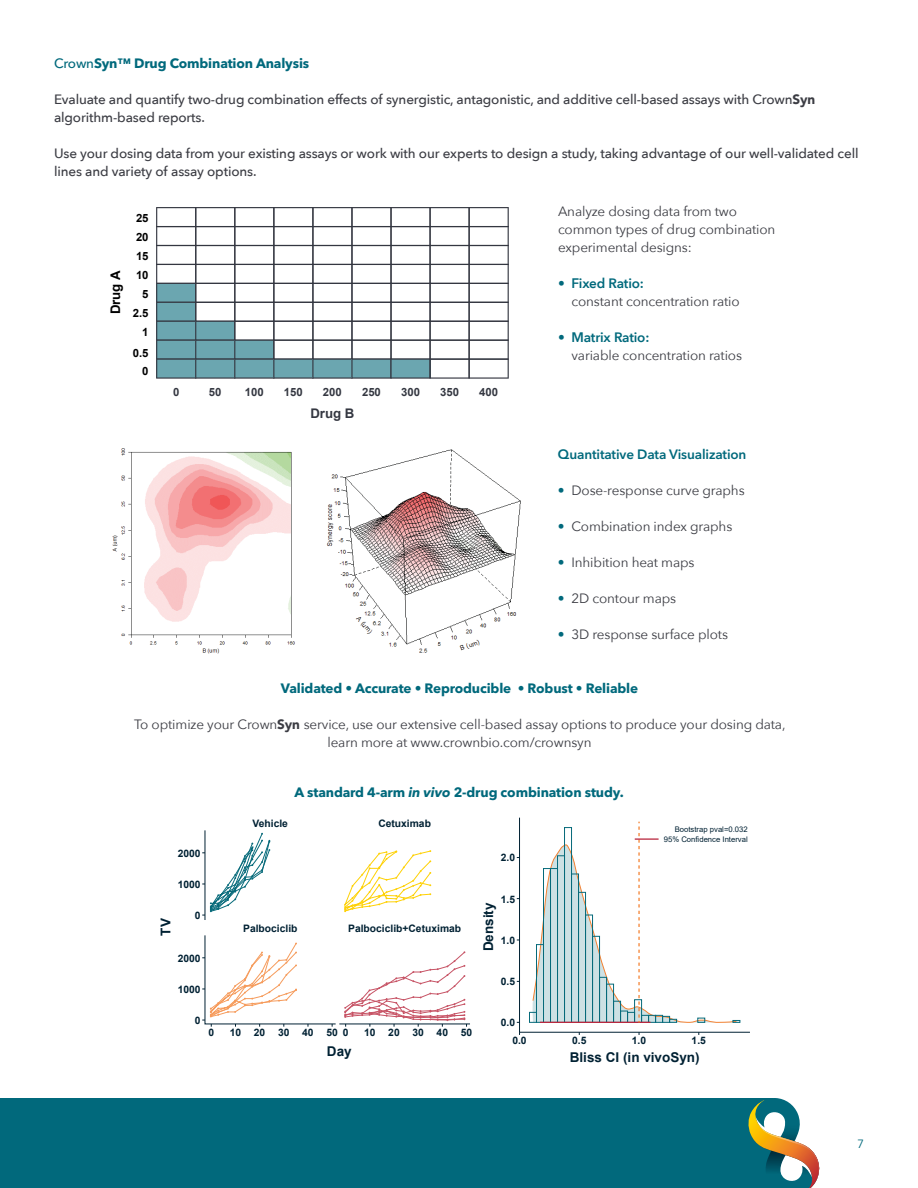
<style>
.page{position:relative;width:918px;height:1188px;background:#fff}
.page>*{position:absolute;margin:0;border:0;box-sizing:border-box;transform-origin:0 0}
.t1{font:13.5px/18px "Avenir Next";letter-spacing:-.01em;color:#3b3c43}
.t2{font:500 13.5px/18px "Avenir Next";letter-spacing:-.01em;color:#3b3c43}
.t3{font:700 13.5px "Avenir Next LT Pro";letter-spacing:-.01em;color:#01697c}
.t4{font:700 13.5px "Arial";color:#002133}
.t5{font:600 13.5px "Avenir Next LT Pro";letter-spacing:-.01em;color:#01697c}
.t6{font:700 13.2px "Arial";color:#343741}
.t7{font:700 13.2px "Arial";color:#000}
.t8{font:12px "Avenir Next";color:#01697c}
.t9{font:700 11.4px "Arial";color:#343741}
.t10{font:700 11.4px/18.9px "Arial";color:#000;text-align:right}
.t11{font:700 10.35px "Arial";color:#002133}
.t12{font:7.65px/9.3px "Arial";color:#002133;text-align:right}
.s1{font-weight:500}
.s2{font-family:"Avenir LT Pro";font-weight:900}
.s3{color:#01697c}
.s4{font-weight:600;color:#01697c}
.s5{font-style:italic}
</style>
<div class="page">
<div style="left:0;top:1098px;width:747px;height:90px;background:#01697c"></div>
<svg style="left:747px;top:1098px;width:73px;height:90px"></svg>
<img style="left:326px;top:449px;width:195px;height:204px">
<img style="left:112px;top:448px;width:183px;height:206px">
<svg style="left:156px;top:207px;width:353px;height:172px"></svg>
<hr style="left:204px;top:830px;width:1px;height:90px;background:#002133">
<hr style="left:339px;top:1023px;width:131px;height:1px;background:#002133">
<svg style="left:202px;top:833px;width:68px;height:83px"></svg>
<svg style="left:344px;top:850px;width:87px;height:62px"></svg>
<svg style="left:202px;top:935px;width:134px;height:92px"></svg>
<svg style="left:344px;top:951px;width:123px;height:76px"></svg>
<svg style="left:519px;top:817px;width:231px;height:216px"></svg>
<div style="left:529px;top:1012px;width:8px;height:11px;border:1px solid #066a7a"></div>
<svg style="left:532px;top:822px;width:208px;height:201px"></svg>
<hr style="left:635px;top:838px;width:24px;height:2px;background:#b9283f">
<p class="t3" style="left:54px;top:54px;width:257px"><span class="s1">Crown</span>Syn™ Drug Combination Analysis</p>
<p class="t2" style="left:54px;top:89px;width:763px">Evaluate and quantify two-drug combination effects of synergistic, antagonistic, and additive cell-based assays with Crown<span class="s2">Syn </span>algorithm-based reports.</p>
<p class="t2" style="left:54px;top:143px;width:806px">Use your dosing data from your existing assays or work with our experts to design a study, taking advantage of our well-validated cell lines and variety of assay options.</p>
<p class="t7" style="left:106px;top:314px;width:45px;rotate:-90deg">Drug A</p>
<p class="t10" style="left:133px;top:209px;width:17px">25<br>20<br>15<br>10<br>5<br>2.5<br>1</p>
<p class="t10" style="left:133px;top:343px;width:17px">0.5<br>0</p>
<p class="t9" style="left:173px;top:384px;width:8px">0</p>
<p class="t9" style="left:209px;top:384px;width:14px">50</p>
<p class="t9" style="left:245px;top:384px;width:20px">100</p>
<p class="t9" style="left:284px;top:384px;width:20px">150</p>
<p class="t9" style="left:323px;top:384px;width:20px">200</p>
<p class="t6" style="left:310px;top:404px;width:46px">Drug B</p>
<p class="t9" style="left:362px;top:384px;width:20px">250</p>
<p class="t9" style="left:401px;top:384px;width:20px">300</p>
<p class="t9" style="left:440px;top:384px;width:20px">350</p>
<p class="t9" style="left:479px;top:384px;width:20px">400</p>
<p class="t1" style="left:558px;top:202px;width:219px">Analyze dosing data from two common types of drug combination experimental designs:</p>
<p class="t1" style="left:572px;top:274px;width:170px;text-indent:-14px"><span class="s3">•</span> <span class="s4">Fixed Ratio:<br></span>constant concentration ratio</p>
<p class="t1" style="left:572px;top:328px;width:172px;text-indent:-14px"><span class="s3">•</span> <span class="s4">Matrix Ratio:<br></span>variable concentration ratios</p>
<p class="t5" style="left:558px;top:446px;width:190px">Quantitative Data Visualization</p>
<p class="t1" style="left:558px;top:481px;width:188px"><span class="s3">•</span> Dose-response curve graphs</p>
<p class="t1" style="left:558px;top:517px;width:176px"><span class="s3">•</span> Combination index graphs</p>
<p class="t1" style="left:558px;top:553px;width:138px"><span class="s3">•</span> Inhibition heat maps</p>
<p class="t1" style="left:558px;top:589px;width:120px"><span class="s3">•</span> 2D contour maps</p>
<p class="t1" style="left:558px;top:625px;width:172px"><span class="s3">•</span> 3D response surface plots</p>
<p class="t3" style="left:281px;top:680px;width:359px">Validated • Accurate • Reproducible • Robust • Reliable</p>
<p class="t1" style="left:134px;top:715px;width:653px;text-align:center">To optimize your Crown<span class="s2">Syn</span> service, use our extensive cell-based assay options to produce your dosing data, learn more at www.crownbio.com/crownsyn</p>
<p class="t11" style="left:178px;top:846px;width:24px">2000</p>
<p class="t11" style="left:178px;top:877px;width:24px">1000</p>
<p class="t11" style="left:195px;top:908px;width:7px">0</p>
<p class="t11" style="left:178px;top:951px;width:24px">2000</p>
<p class="t11" style="left:178px;top:982px;width:24px">1000</p>
<p class="t11" style="left:195px;top:1013px;width:7px">0</p>
<p class="t4" style="left:156px;top:936px;width:19px;rotate:-90deg">TV</p>
<p class="t3" style="left:295px;top:783px;width:331px">A standard 4-arm <span class="s5">in vivo</span> 2-drug combination study.</p>
<p class="t11" style="left:253px;top:816px;width:37px">Vehicle</p>
<p class="t11" style="left:378px;top:816px;width:54px">Cetuximab</p>
<p class="t11" style="left:501px;top:851px;width:16px">2.0</p>
<p class="t12" style="left:664px;top:825px;width:86px">Bootstrap pval=0.032<br>95% Confidence Interval</p>
<p class="t11" style="left:243px;top:921px;width:56px">Palbociclib</p>
<p class="t11" style="left:348px;top:921px;width:114px">Palbociclib+Cetuximab</p>
<p class="t11" style="left:208px;top:1025px;width:7px">0</p>
<p class="t11" style="left:230px;top:1025px;width:120px">10 20 30 40 50 0</p>
<p class="t11" style="left:364px;top:1025px;width:110px">10 20 30 40 50</p>
<p class="t4" style="left:327px;top:1041px;width:26px">Day</p>
<p class="t11" style="left:501px;top:892px;width:16px">1.5</p>
<p class="t11" style="left:501px;top:933px;width:16px">1.0</p>
<p class="t11" style="left:501px;top:974px;width:16px">0.5</p>
<p class="t11" style="left:501px;top:1015px;width:16px">0.0</p>
<p class="t4" style="left:479px;top:951px;width:50px;rotate:-90deg">Density</p>
<p class="t11" style="left:512px;top:1033px;width:16px">0.0</p>
<p class="t11" style="left:572px;top:1033px;width:16px">0.5</p>
<p class="t11" style="left:632px;top:1033px;width:16px">1.0</p>
<p class="t11" style="left:692px;top:1033px;width:16px">1.5</p>
<p class="t4" style="left:570px;top:1047px;width:131px">Bliss CI (in vivoSyn)</p>
<p class="t8" style="left:857px;top:1133px;width:8px">7</p>
</div>
